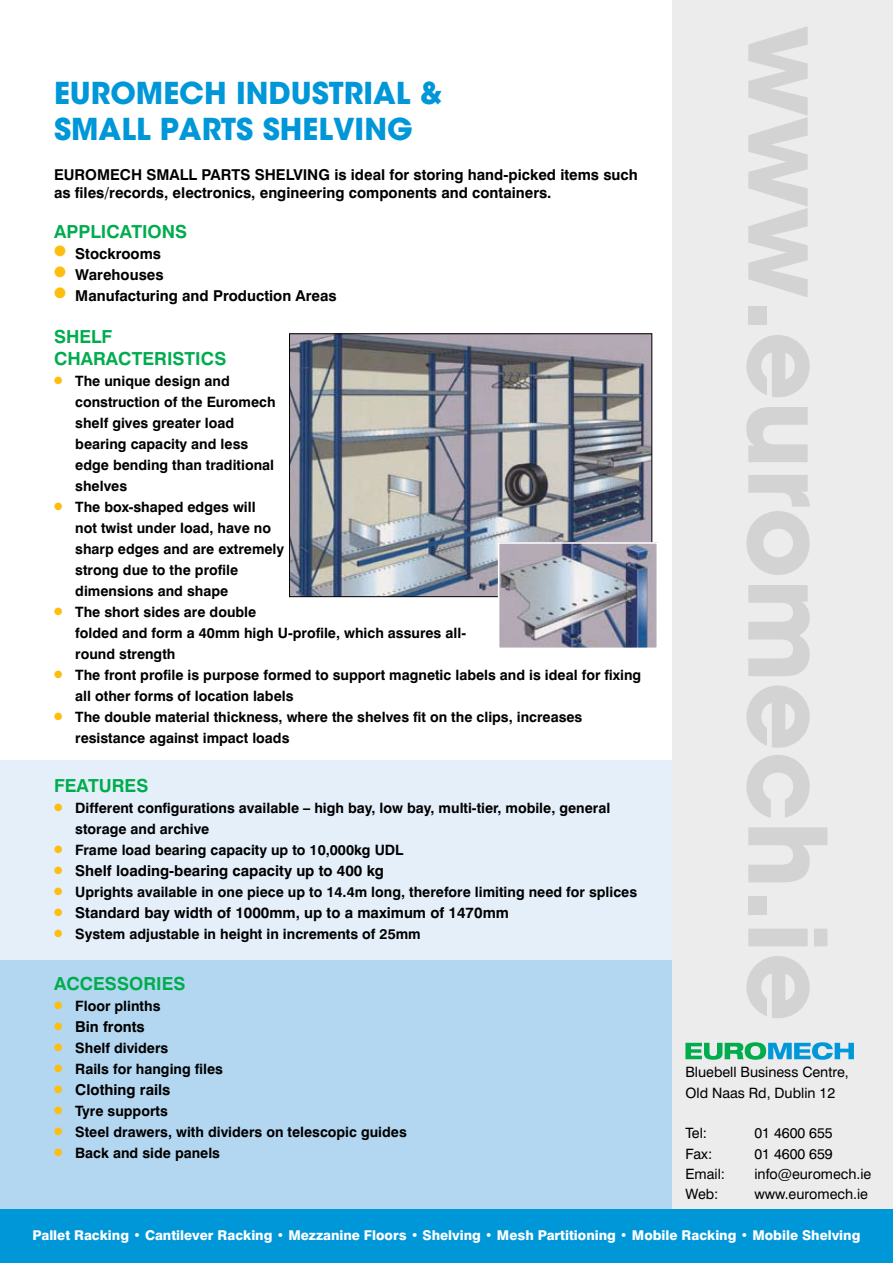
<style>
.page{position:relative;width:893px;height:1263px;background:#fff}
.page>*{position:absolute;margin:0;border:0;box-sizing:border-box;transform-origin:0 0}
.t1{font:106.95px "ITC Avant Garde MM";color:#d3d3d3}
.t2{font:30px/36px "ITC Avant Garde MM";color:#0097d9}
.t3{font:700 18px/21.6px "Swiss 721 BT";color:#00ac4e}
.t4{font:700 15px/18px "Swiss 721 BT";color:#000}
.t5{font:700 14.25px/21px "Swiss 721 BT";color:#000}
.t6{font:14.25px/20.2px "Swiss 721 BT";color:#000}
.t7{font:800 13.5px "Swiss 721 BT";color:#fff}
.s1{color:#febe10}
</style>
<div class="page">
<div style="left:0;top:760px;width:686px;height:208px;background:#e4effa"></div>
<div style="left:0;top:960px;width:686px;height:260px;background:#b3d6f1"></div>
<div style="left:672px;top:0;width:221px;height:1263px;background:#ececec"></div>
<svg style="left:685px;top:1042px;width:169px;height:18px"></svg>
<div style="left:0;top:1209px;width:893px;height:54px;background:#0097d9"></div>
<img style="left:291px;top:335px;width:359px;height:260px">
<div style="left:289px;top:333px;width:363px;height:264px;border:1px solid #000"></div>
<img style="left:501px;top:545px;width:154px;height:101px">
<div style="left:498px;top:542px;width:160px;height:107px;border:2px solid #fff"></div>
<h2 class="t2" style="left:54px;top:76px;width:390px">EUROMECH INDUSTRIAL &amp;<br>SMALL PARTS SHELVING</h2>
<p class="t4" style="left:54px;top:166px;width:585px">EUROMECH SMALL PARTS SHELVING is ideal for storing hand-picked items such as files/records, electronics, engineering components and containers.</p>
<p class="t3" style="left:54px;top:220px;width:135px">APPLICATIONS</p>
<p class="t4" style="left:54px;top:244px;width:109px"><span class="s1">●</span> Stockrooms</p>
<p class="t4" style="left:54px;top:265px;width:111px"><span class="s1">●</span> Warehouses</p>
<p class="t4" style="left:54px;top:286px;width:284px"><span class="s1">●</span> Manufacturing and Production Areas</p>
<p class="t3" style="left:54px;top:326px;width:174px">SHELF<br>CHARACTERISTICS</p>
<p class="t5" style="left:75px;top:370px;width:202px;text-indent:-21px"><sup>●</sup> The unique design and construction of the Euromech shelf gives greater load bearing capacity and less edge bending than traditional shelves</p>
<p class="t5" style="left:75px;top:496px;width:210px;text-indent:-21px"><sup>●</sup> The box-shaped edges will<br>not twist under load, have no sharp edges and are extremely strong due to the profile dimensions and shape</p>
<p class="t5" style="left:75px;top:601px;width:392px;text-indent:-21px"><sup>●</sup> The short sides are double<br>folded and form a 40mm high U-profile, which assures all&shy;round strength</p>
<p class="t5" style="left:75px;top:664px;width:567px;text-indent:-21px"><sup>●</sup> The front profile is purpose formed to support magnetic labels and is ideal for fixing all other forms of location labels</p>
<p class="t5" style="left:75px;top:706px;width:509px;text-indent:-21px"><sup>●</sup> The double material thickness, where the shelves fit on the clips, increases resistance against impact loads</p>
<p class="t3" style="left:54px;top:775px;width:96px">FEATURES</p>
<p class="t5" style="left:75px;top:797px;width:536px;text-indent:-21px"><sup>●</sup> Different configurations available – high bay, low bay, multi-tier, mobile, general storage and archive</p>
<p class="t5" style="left:54px;top:839px;width:351px"><sup>●</sup> Frame load bearing capacity up to 10,000kg UDL</p>
<p class="t4" style="left:54px;top:862px;width:332px"><span class="s1">●</span> Shelf loading-bearing capacity up to 400 kg</p>
<p class="t5" style="left:54px;top:881px;width:585px"><sup>●</sup> Uprights available in one piece up to 14.4m long, therefore limiting need for splices</p>
<p class="t4" style="left:54px;top:904px;width:456px"><span class="s1">●</span> Standard bay width of 1000mm, up to a maximum of 1470mm</p>
<p class="t5" style="left:54px;top:923px;width:368px"><sup>●</sup> System adjustable in height in increments of 25mm</p>
<p class="t3" style="left:54px;top:973px;width:133px">ACCESSORIES</p>
<p class="t5" style="left:54px;top:995px;width:108px"><sup>●</sup> Floor plinths</p>
<p class="t4" style="left:54px;top:1018px;width:92px"><span class="s1">●</span> Bin fronts</p>
<p class="t5" style="left:54px;top:1037px;width:116px"><sup>●</sup> Shelf dividers</p>
<p class="t5" style="left:54px;top:1058px;width:170px"><sup>●</sup> Rails for hanging files</p>
<p class="t4" style="left:54px;top:1081px;width:118px"><span class="s1">●</span> Clothing rails</p>
<p class="t5" style="left:54px;top:1100px;width:115px"><sup>●</sup> Tyre supports</p>
<p class="t5" style="left:54px;top:1121px;width:354px"><sup>●</sup> Steel drawers, with dividers on telescopic guides</p>
<p class="t5" style="left:54px;top:1142px;width:168px"><sup>●</sup> Back and side panels</p>
<h1 class="t1" style="left:849px;top:26px;width:998px;rotate:90deg">www.euromech.ie</h1>
<p class="t6" style="left:685px;top:1062px;width:165px">Bluebell Business Centre,<br>Old Naas Rd, Dublin 12</p>
<p class="t6" style="left:685px;top:1123px;width:23px">Tel:</p>
<p class="t6" style="left:754px;top:1123px;width:80px">01 4600 655</p>
<p class="t6" style="left:685px;top:1143px;width:28px">Fax:</p>
<p class="t6" style="left:754px;top:1143px;width:80px">01 4600 659</p>
<p class="t6" style="left:685px;top:1163px;width:41px">Email:</p>
<p class="t6" style="left:754px;top:1163px;width:118px">info@euromech.ie</p>
<p class="t6" style="left:685px;top:1184px;width:35px">Web:</p>
<p class="t6" style="left:754px;top:1184px;width:115px">www.euromech.ie</p>
<p class="t7" style="left:33px;top:1227px;width:829px">Pallet Racking • Cantilever Racking • Mezzanine Floors • Shelving • Mesh Partitioning • Mobile Racking • Mobile Shelving</p>
</div>
